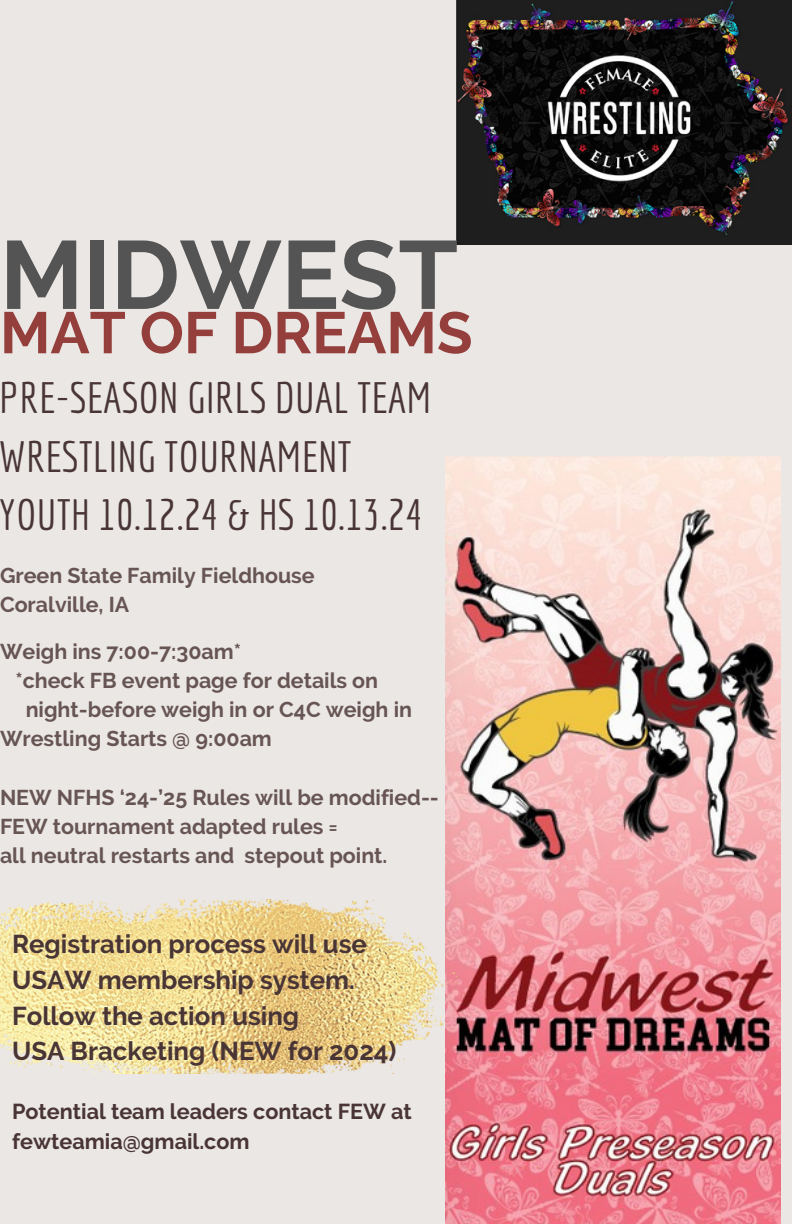
<style>
.page{position:relative;width:792px;height:1224px;background:#eae7e5}
.page>*{position:absolute;margin:0;border:0;box-sizing:border-box;transform-origin:0 0}
.t1{font:700 96.4px "Raleway";color:#545454}
.t2{font:700 58.4px "Raleway";color:#943f3b}
.t3{font:42.8px/58.4px "Economica";color:#493436}
.t4{font:700 25.8px/35.6px "Raleway";color:#493436}
.t5{font:700 21.6px "Raleway";color:#493436}
.t6{font:700 21.4px "Raleway";color:#675553}
</style>
<div class="page">
<img style="left:457px;top:0;width:334px;height:244px">
<img style="left:446px;top:456px;width:334px;height:768px">
<img style="left:0;top:899px;width:457px;height:174px">
<h2 class="t1" style="left:0;top:218px;width:460px">MIDWEST</h2>
<p class="t2" style="left:0;top:298px;width:474px">MAT OF DREAMS</p>
<p class="t3" style="left:0;top:368px;width:433px">PRE-SEASON GIRLS DUAL TEAM<br>WRESTLING TOURNAMENT<br>YOUTH 10.12.24 &amp; HS 10.13.24</p>
<p class="t6" style="left:0;top:563px;width:316px">Green State Family Fieldhouse</p>
<p class="t6" style="left:0;top:592px;width:131px">Coralville, IA</p>
<p class="t6" style="left:0;top:639px;width:243px">Weigh ins 7:00-7:30am*</p>
<p class="t6" style="left:15px;top:668px;width:364px">*check FB event page for details on</p>
<p class="t6" style="left:26px;top:697px;width:388px">night-before weigh in or C4C weigh in</p>
<p class="t6" style="left:0;top:726px;width:273px">Wrestling Starts @ 9:00am</p>
<p class="t6" style="left:0;top:784px;width:440px">NEW NFHS ‘24-’25 Rules will be modified--</p>
<p class="t6" style="left:0;top:814px;width:339px">FEW tournament adapted rules =</p>
<p class="t6" style="left:0;top:843px;width:389px">all neutral restarts and stepout point.</p>
<h4 class="t4" style="left:12px;top:926px;width:386px">Registration process will use<br>USAW membership system.<br>Follow the action using<br>USA Bracketing (NEW for 2024)</h4>
<p class="t5" style="left:12px;top:1099px;width:401px">Potential team leaders contact FEW at</p>
<p class="t5" style="left:12px;top:1129px;width:239px">fewteamia@gmail.com</p>
</div>
